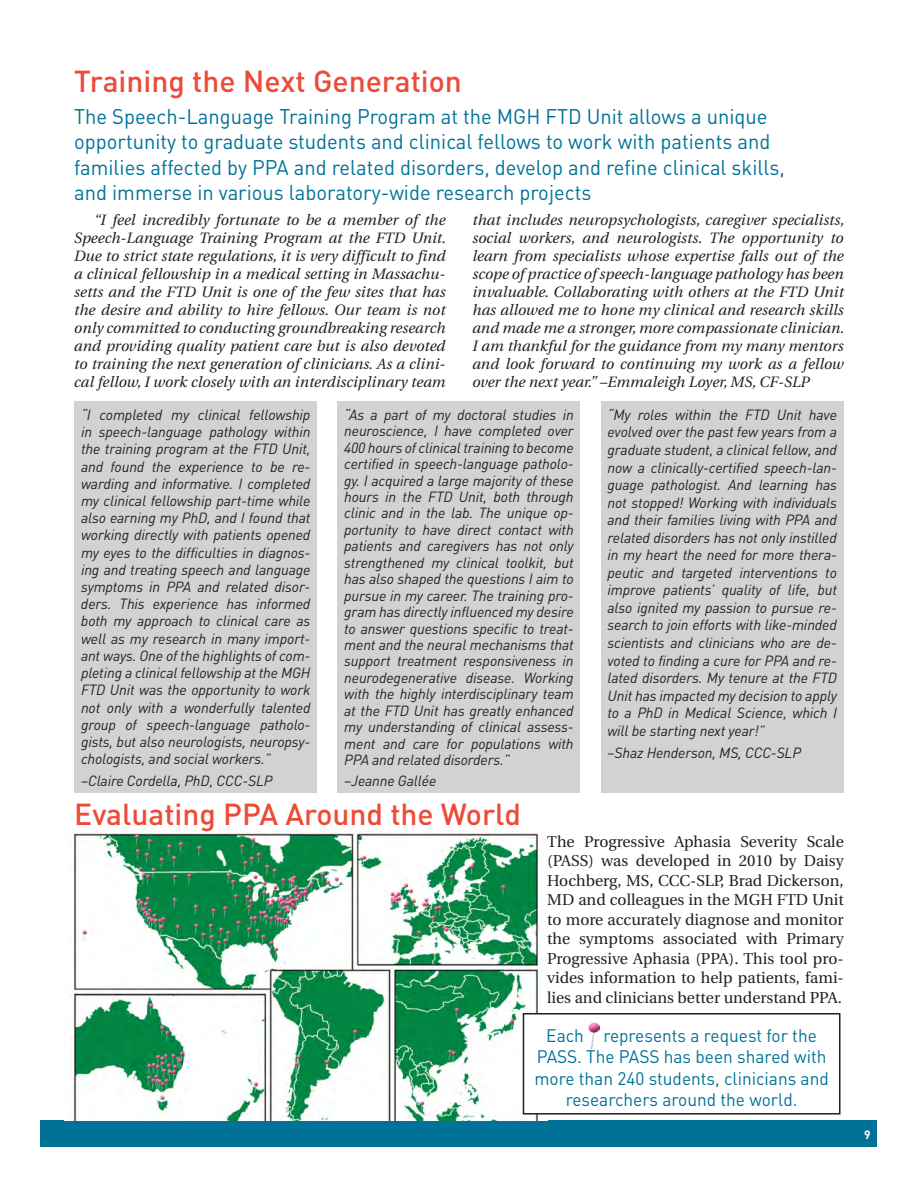
<style>
.page{position:relative;width:918px;height:1188px;background:#fff}
.page>*{position:absolute;margin:0;border:0;box-sizing:border-box;transform-origin:0 0}
.t1{font:500 30px "DIN";color:#ed4b38}
.t2{font:21px/25.2px "DIN";color:#007297;scale:.96 1}
.t3{font:18px/21.6px "DIN";color:#007297;text-align:center;scale:.96 1}
.t4{font:15.75px/19.5px "Utopia";color:#231f20;text-align:justify}
.t5{font:italic 15px/18px "Utopia";letter-spacing:.005em;color:#231f20;text-align:justify}
.t6{font:italic 14.7px/16.5px "DIN";letter-spacing:-.01em;color:#231f20;text-align:justify}
.t7{font:700 12px "DIN";color:#fff}
</style>
<div class="page">
<div style="left:40px;top:1120px;width:838px;height:28px;background:#007297"></div>
<img style="left:64px;top:832px;width:478px;height:288px">
<div style="left:523px;top:1014px;width:317px;height:100px;background:#fff"></div>
<img style="left:588px;top:1022px;width:11px;height:27px">
<div style="left:523px;top:1013px;width:318px;height:102px;border:2px solid #231f20"></div>
<div style="left:74px;top:401px;width:243px;height:392px;background:#d1d2d4"></div>
<div style="left:601px;top:401px;width:243px;height:392px;background:#d1d2d4"></div>
<div style="left:338px;top:401px;width:242px;height:392px;background:#d1d2d4"></div>
<h1 class="t1" style="left:74px;top:62px;width:389px">Training the Next Generation</h1>
<p class="t2" style="left:74px;top:104px;width:742px">The Speech-Language Training Program at the MGH FTD Unit allows a unique opportunity to graduate students and clinical fellows to work with patients and families affected by PPA and related disorders, develop and refine clinical skills, and immerse in various laboratory-wide research projects</p>
<p class="t5" style="left:74px;top:211px;width:373px;text-indent:20px">“I feel incredibly fortunate to be a member of the Speech-Language Training Program at the FTD Unit.<br>Due to strict state regulations, it is very difficult to find a clinical fellowship in a medical setting in Massachu&shy;setts and the FTD Unit is one of the few sites that has the desire and ability to hire fellows. Our team is not only committed to conducting groundbreaking research and providing quality patient care but is also devoted to training the next generation of clinicians. As a clini&shy;cal fellow, I work closely with an interdisciplinary team</p>
<p class="t5" style="left:472px;top:211px;width:373px">that includes neuropsychologists, caregiver specialists, social workers, and neurologists. The opportunity to learn from specialists whose expertise falls out of the scope of practice of speech-language pathology has been invaluable. Collaborating with others at the FTD Unit has allowed me to hone my clinical and research skills and made me a stronger, more compassionate clinician.<br>I am thankful for the guidance from my many mentors and look forward to continuing my work as a fellow over the next year.” –Emmaleigh Loyer, MS, CF-SLP</p>
<p class="t6" style="left:81px;top:406px;width:231px;line-height:17.2px">“I completed my clinical fellowship in speech-language pathology within the training program at the FTD Unit, and found the experience to be re&shy;warding and informative. I completed my clinical fellowship part-time while also earning my PhD, and I found that working directly with patients opened my eyes to the difficulties in diagnos&shy;ing and treating speech and language symptoms in PPA and related disor&shy;ders. This experience has informed both my approach to clinical care as well as my research in many import&shy;ant ways. One of the highlights of com&shy;pleting a clinical fellowship at the MGH FTD Unit was the opportunity to work not only with a wonderfully talented group of speech-language patholo&shy;gists, but also neurologists, neuropsy&shy;chologists, and social workers.”</p>
<p class="t6" style="left:81px;top:772px;width:193px">–Claire Cordella, PhD, CCC-SLP</p>
<p class="t6" style="left:344px;top:406px;width:231px">“As a part of my doctoral studies in neuroscience, I have completed over 400 hours of clinical training to become certified in speech-language patholo&shy;gy. I acquired a large majority of these hours in the FTD Unit, both through clinic and in the lab. The unique op&shy;portunity to have direct contact with patients and caregivers has not only strengthened my clinical toolkit, but has also shaped the questions I aim to pursue in my career. The training pro&shy;gram has directly influenced my desire to answer questions specific to treat&shy;ment and the neural mechanisms that support treatment responsiveness in neurodegenerative disease. Working with the highly interdisciplinary team at the FTD Unit has greatly enhanced my understanding of clinical assess&shy;ment and care for populations with PPA and related disorders.”</p>
<p class="t6" style="left:344px;top:772px;width:94px">–Jeanne Gallée</p>
<p class="t6" style="left:607px;top:406px;width:231px;line-height:17.5px">“My roles within the FTD Unit have evolved over the past few years from a graduate student, a clinical fellow, and now a clinically-certified speech-lan&shy;guage pathologist. And learning has not stopped! Working with individuals and their families living with PPA and related disorders has not only instilled in my heart the need for more thera&shy;peutic and targeted interventions to improve patients’ quality of life, but also ignited my passion to pursue re&shy;search to join efforts with like-minded scientists and clinicians who are de&shy;voted to finding a cure for PPA and re&shy;lated disorders. My tenure at the FTD Unit has impacted my decision to apply to a PhD in Medical Science, which I will be starting next year!”</p>
<p class="t6" style="left:608px;top:744px;width:195px">–Shaz Henderson, MS, CCC-SLP</p>
<h1 class="t1" style="left:74px;top:795px;width:448px">Evaluating PPA Around the World</h1>
<p class="t4" style="left:547px;top:832px;width:298px">The Progressive Aphasia Severity Scale (PASS) was developed in 2010 by Daisy Hochberg, MS, CCC-SLP, Brad Dickerson, MD and colleagues in the MGH FTD Unit to more accurately diagnose and monitor the symptoms associated with Primary Progressive Aphasia (PPA). This tool pro&shy;vides information to help patients, fami&shy;lies and clinicians better understand PPA.</p>
<p class="t3" style="left:534px;top:1024px;width:308px">Each represents a request for the PASS. The PASS has been shared with more than 240 students, clinicians and researchers around the world.</p>
<p class="t7" style="left:864px;top:1127px;width:8px">9</p>
</div>
